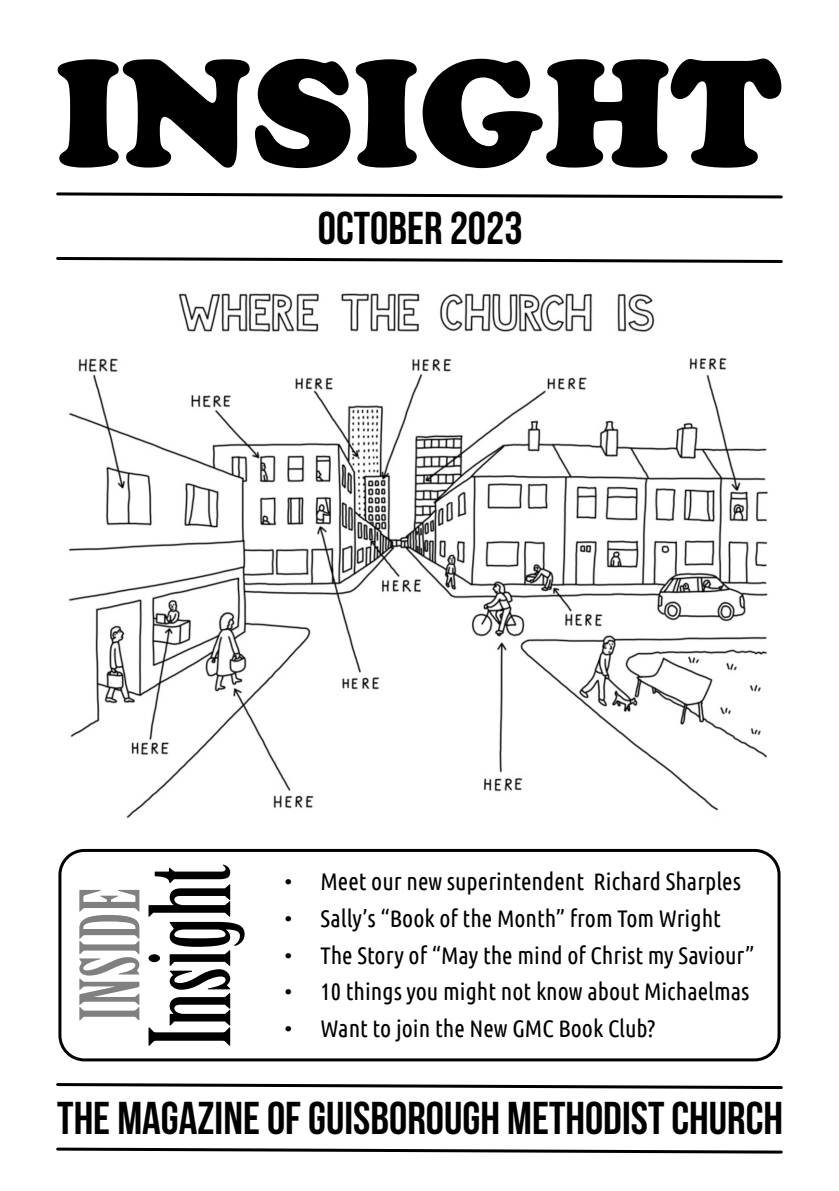
<style>
.page{position:relative;width:839px;height:1191px;background:#fff}
.page>*{position:absolute;margin:0;border:0;box-sizing:border-box;transform-origin:0 0}
.t1{font:900 157.8px "Cooper";color:#000}
.t2{font:108.8px "Birch Std";color:#000}
.t3{font:80px "Birch Std";color:#808080}
.t4{font:46px "Bebas Neue";color:#000}
.t5{font:24px "Ubuntu Condensed";color:#000}
</style>
<div class="page">
<svg style="left:56px;top:1083px;width:727px;height:7px"></svg>
<svg style="left:56px;top:1147px;width:727px;height:7px"></svg>
<svg style="left:56px;top:192px;width:727px;height:7px"></svg>
<svg style="left:56px;top:257px;width:727px;height:6px"></svg>
<img style="left:68px;top:293px;width:700px;height:525px">
<div style="left:58px;top:849px;width:722px;height:212px;border:3px solid #000;border-radius:24px"></div>
<h1 class="t1" style="left:56px;top:60px;width:727px">INSIGHT</h1>
<h3 class="t4" style="left:318px;top:209px;width:206px">OCTOBER 2023</h3>
<h3 class="t3" style="left:79px;top:1021px;width:135px;rotate:-90deg">INSIDE</h3>
<h2 class="t2" style="left:148px;top:1047px;width:184px;rotate:-90deg">Insight</h2>
<p class="t5" style="left:284px;top:872px;width:458px">• Meet our new superintendent Richard Sharples</p>
<p class="t5" style="left:284px;top:908px;width:438px">• Sally’s “Book of the Month” from Tom Wright</p>
<p class="t5" style="left:284px;top:945px;width:471px">• The Story of “May the mind of Christ my Saviour”</p>
<p class="t5" style="left:284px;top:982px;width:466px">• 10 things you might not know about Michaelmas</p>
<p class="t5" style="left:284px;top:1018px;width:372px">• Want to join the New GMC Book Club?</p>
<h3 class="t4" style="left:57px;top:1100px;width:727px">THE MAGAZINE OF GUISBOROUGH METHODIST CHURCH</h3>
</div>
